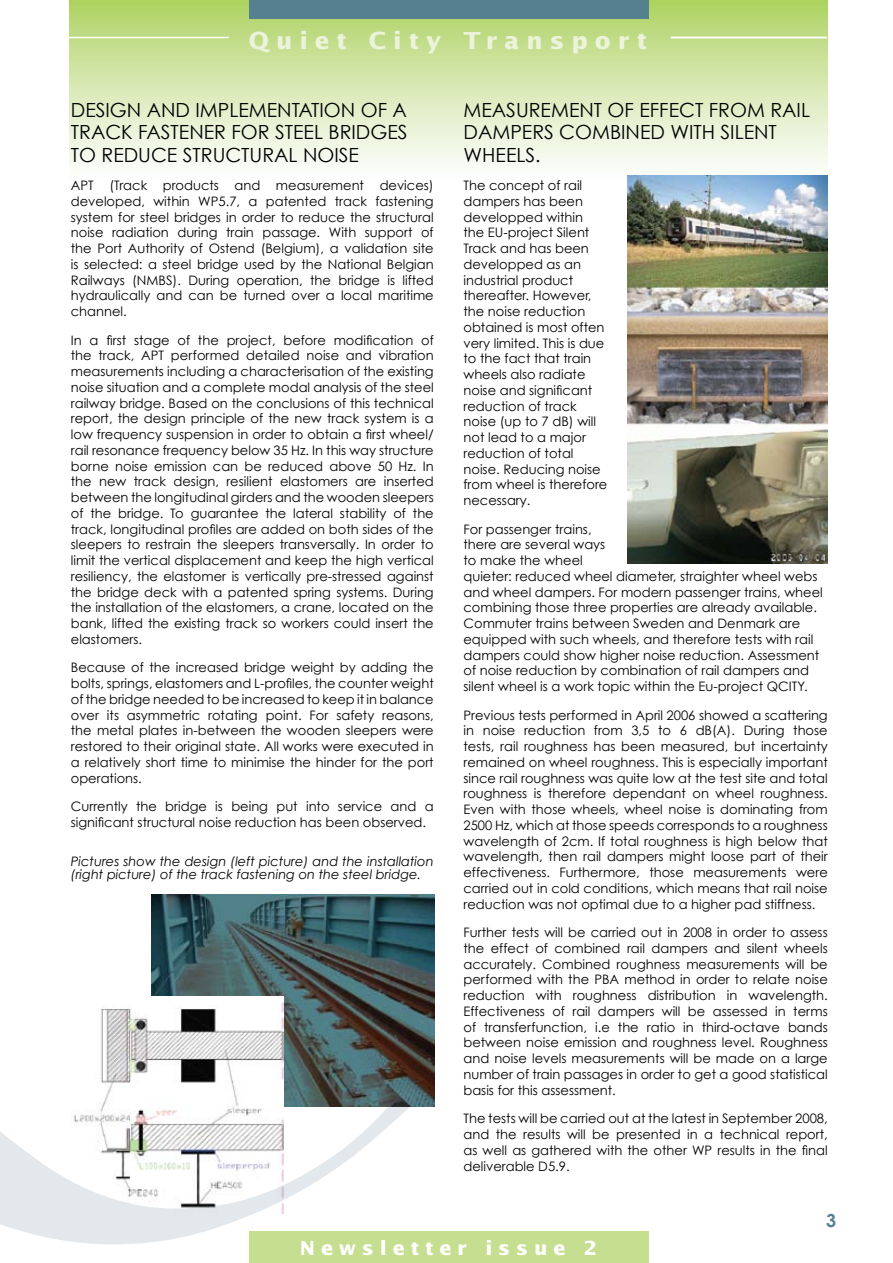
<style>
.page{position:relative;width:893px;height:1263px;background:#fff}
.page>*{position:absolute;margin:0;border:0;box-sizing:border-box;transform-origin:0 0}
.t1{font:700 23.55px "Lucida Sans";letter-spacing:.3em;color:#ebf4db}
.t2{font:19.5px/22.5px "Century Gothic";color:#000}
.t3{font:700 19.5px "Lucida Sans";letter-spacing:.3em;color:#fff}
.t4{font:700 18px "Century Gothic";color:#558090}
.t5{font:13.05px/15.8px "Century Gothic";color:#000;text-align:justify}
.t6{font:italic 13.05px/13.5px "Century Gothic";color:#000}
</style>
<div class="page">
<div style="left:69px;top:0;width:759px;height:203px;background:linear-gradient(to bottom,#afd269,#fff)"></div>
<div style="left:249px;top:0;width:399px;height:18px;background:#558090"></div>
<hr style="left:0;top:37px;width:229px;height:1px;background:#fff">
<div style="left:249px;top:1231px;width:399px;height:32px;background:#c5de90"></div>
<hr style="left:671px;top:37px;width:156px;height:1px;background:#fff">
<img style="left:151px;top:894px;width:283px;height:212px">
<img style="left:627px;top:176px;width:201px;height:387px">
<svg style="left:0;top:914px;width:419px;height:330px"></svg>
<h1 class="t1" style="left:249px;top:26px;width:400px">Quiet City Transport</h1>
<h2 class="t2" style="left:71px;top:98px;width:13px">design</h2>
<h2 class="t2" style="left:147px;top:98px;width:15px">and</h2>
<h2 class="t2" style="left:196px;top:98px;width:13px">implementation</h2>
<h2 class="t2" style="left:361px;top:98px;width:47px">of a</h2>
<h2 class="t2" style="left:71px;top:120px;width:14px">trac</h2>
<h2 class="t2" style="left:121px;top:120px;width:29px">k fastener</h2>
<h2 class="t2" style="left:232px;top:120px;width:13px">for</h2>
<h2 class="t2" style="left:275px;top:120px;width:11px">steel</h2>
<h2 class="t2" style="left:71px;top:120px;width:279px;text-indent:258px">bridges to reduce structural noise</h2>
<p class="t5" style="left:71px;top:177px;width:364px">APT (Track products and measurement devices) developed, within WP5.7, a patented track fastening system for steel bridges in order to reduce the structural noise radiation during train passage. With support of the Port Authority of Ostend (Belgium), a validation site is selected: a steel bridge used by the National Belgian Railways (NMBS). During operation, the bridge is lifted hydraulically and can be turned over a local maritime channel.</p>
<p class="t5" style="left:71px;top:332px;width:364px">In a first stage of the project, before modification of the track, APT performed detailed noise and vibration measurements including a characterisation of the existing noise situation and a complete modal analysis of the steel railway bridge. Based on the conclusions of this technical report, the design principle of the new track system is a low frequency suspension in order to obtain a first wheel/ rail resonance frequency below 35 Hz. In this way structure borne noise emission can be reduced above 50 Hz. In the new track design, resilient elastomers are inserted between the longitudinal girders and the wooden sleepers of the bridge. To guarantee the lateral stability of the track, longitudinal profiles are added on both sides of the sleepers to restrain the sleepers transversally. In order to limit the vertical displacement and keep the high vertical resiliency, the elastomer is vertically pre-stressed against the bridge deck with a patented spring systems. During the installation of the elastomers, a crane, located on the bank, lifted the existing track so workers could insert the elastomers.</p>
<p class="t5" style="left:71px;top:660px;width:364px">Because of the increased bridge weight by adding the bolts, springs, elastomers and L-profiles, the counter weight of the bridge needed to be increased to keep it in balance over its asymmetric rotating point. For safety reasons, the metal plates in-between the wooden sleepers were restored to their original state. All works were executed in a relatively short time to minimise the hinder for the port operations.</p>
<p class="t5" style="left:71px;top:798px;width:364px">Currently the bridge is being put into service and a significant structural noise reduction has been observed.</p>
<p class="t6" style="left:71px;top:854px;width:364px">Pictures show the design (left picture) and the installation (right picture) of the track fastening on the steel bridge.</p>
<h2 class="t2" style="left:463px;top:98px;width:31px">Measurement</h2>
<h2 class="t2" style="left:608px;top:98px;width:44px">of effect</h2>
<h2 class="t2" style="left:709px;top:98px;width:15px">from</h2>
<h2 class="t2" style="left:770px;top:98px;width:11px">rail</h2>
<h2 class="t2" style="left:463px;top:120px;width:16px">dam</h2>
<h2 class="t2" style="left:510px;top:120px;width:65px">pers comb</h2>
<h2 class="t2" style="left:621px;top:120px;width:18px">ined</h2>
<h2 class="t2" style="left:670px;top:120px;width:85px">with silent</h2>
<h2 class="t2" style="left:463px;top:143px;width:14px">whee</h2>
<h2 class="t2" style="left:516px;top:143px;width:26px">ls.</h2>
<p class="t5" style="left:463px;top:177px;width:145px;text-align:left">The concept of rail dampers has been developped within<br>the EU-project Silent<br>Track and has been developped as an industrial product thereafter. However, the noise reduction obtained is most often very limited. This is due to the fact that train wheels also radiate noise and significant reduction of track noise (up to 7 dB) will not lead to a major reduction of total noise. Reducing noise from wheel is therefore necessary.</p>
<p class="t5" style="left:463px;top:521px;width:361px;text-align:left">For passenger trains,<br>there are several ways<br>to make the wheel<br>quieter: reduced wheel diameter, straighter wheel webs and wheel dampers. For modern passenger trains, wheel combining those three properties are already available.<br>Commuter trains between Sweden and Denmark are equipped with such wheels, and therefore tests with rail dampers could show higher noise reduction. Assessment of noise reduction by combination of rail dampers and silent wheel is a work topic within the Eu-project QCITY.</p>
<p class="t5" style="left:463px;top:707px;width:366px">Previous tests performed in April 2006 showed a scattering in noise reduction from 3,5 to 6 dB(A). During those tests, rail roughness has been measured, but incertainty remained on wheel roughness. This is especially important since rail roughness was quite low at the test site and total roughness is therefore dependant on wheel roughness.<br>Even with those wheels, wheel noise is dominating from 2500 Hz, which at those speeds corresponds to a roughness wavelength of 2cm. If total roughness is high below that wavelength, then rail dampers might loose part of their effectiveness. Furthermore, those measurements were carried out in cold conditions, which means that rail noise reduction was not optimal due to a higher pad stiffness.</p>
<p class="t5" style="left:463px;top:924px;width:366px">Further tests will be carried out in 2008 in order to assess the effect of combined rail dampers and silent wheels accurately. Combined roughness measurements will be performed with the PBA method in order to relate noise reduction with roughness distribution in wavelength.<br>Effectiveness of rail dampers will be assessed in terms of transferfunction, i.e the ratio in third-octave bands between noise emission and roughness level. Roughness and noise levels measurements will be made on a large number of train passages in order to get a good statistical basis for this assessment.</p>
<p class="t5" style="left:463px;top:1110px;width:366px">The tests will be carried out at the latest in September 2008, and the results will be presented in a technical report, as well as gathered with the other WP results in the final deliverable D5.9.</p>
<h3 class="t4" style="left:826px;top:1209px;width:12px">3</h3>
<h2 class="t3" style="left:300px;top:1236px;width:299px">Newsletter issue 2</h2>
</div>
